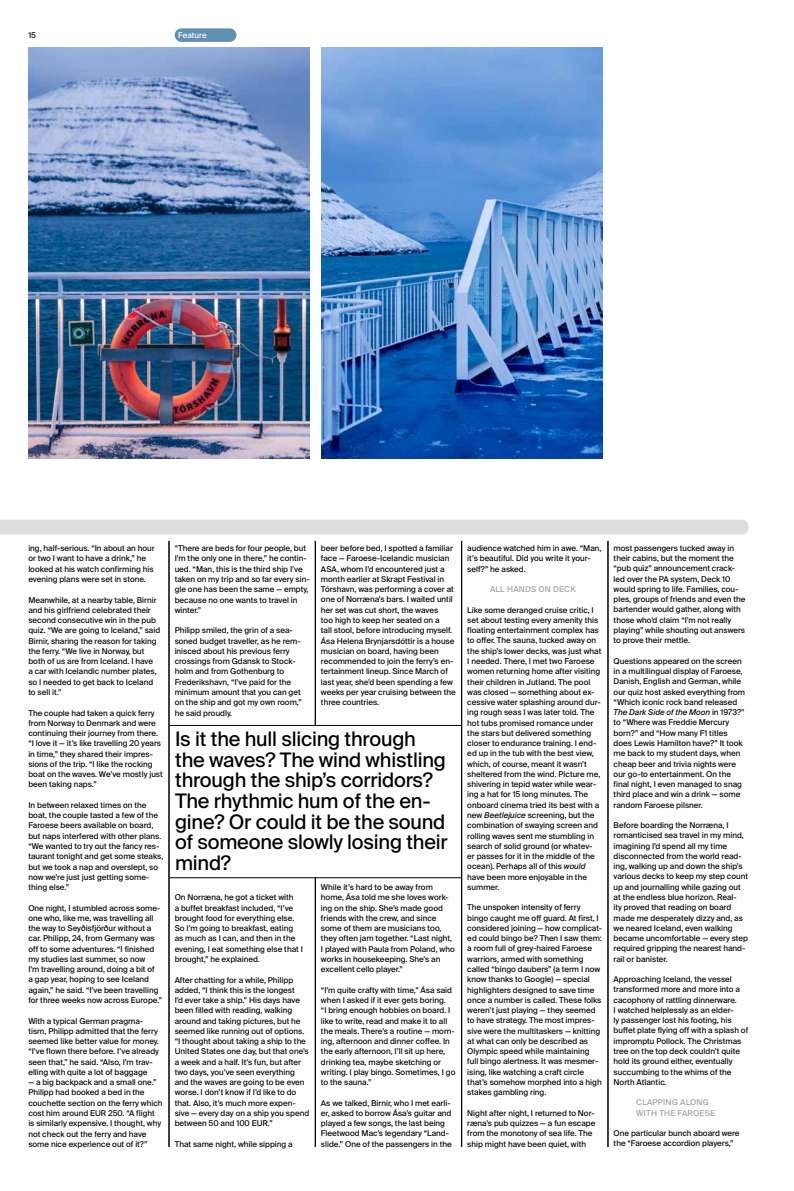
<style>
.page{position:relative;width:794px;height:1191px;background:#fff}
.page>*{position:absolute;margin:0;border:0;box-sizing:border-box;transform-origin:0 0}
.t1{font:20px/20.5px "Suisse Intl";letter-spacing:-.01em;color:#000}
.t2{font:8px/10.3px "Suisse Intl";color:#000}
.t3{font:8px/10.3px "Suisse Intl";letter-spacing:.025em;color:#9d9fa2}
.t4{font:8px "Suisse Intl";color:#fff}
.s1{font-style:italic}
</style>
<div class="page">
<div style="left:175px;top:28px;width:61px;height:14px;background:#6291b4;border-radius:7px"></div>
<hr style="left:169px;top:541px;width:1px;height:605px;background:#000">
<hr style="left:315px;top:541px;width:1px;height:184px;background:#000">
<hr style="left:315px;top:877px;width:1px;height:269px;background:#000">
<hr style="left:461px;top:541px;width:1px;height:605px;background:#000">
<hr style="left:607px;top:541px;width:1px;height:605px;background:#000">
<div style="left:0;top:519px;width:748px;height:15px;background:#dcddde"></div>
<img style="left:28px;top:48px;width:282px;height:411px">
<hr style="left:169px;top:877px;width:293px;height:1px;background:#000">
<hr style="left:169px;top:725px;width:293px;height:1px;background:#000">
<img style="left:321px;top:48px;width:281px;height:411px">
<p class="t2" style="left:28px;top:30px;width:9px">15</p>
<p class="t4" style="left:178px;top:30px;width:30px">Feature</p>
<p class="t2" style="left:28px;top:543px;width:128px">ing, half-serious. “In about an hour or two I want to have a drink,” he looked at his watch confirming his evening plans were set in stone.</p>
<p class="t2" style="left:28px;top:594px;width:133px">Meanwhile, at a nearby table, Birnir and his girlfriend celebrated their second consecutive win in the pub quiz. “We are going to Iceland,” said<br>Birnir, sharing the reason for taking the ferry. “We live in Norway, but both of us are from Iceland. I have<br>a car with Icelandic number plates, so I needed to get back to Iceland to sell it.”</p>
<p class="t2" style="left:28px;top:707px;width:136px">The couple had taken a quick ferry from Norway to Denmark and were continuing their journey from there. “I love it — it’s like travelling 20 years in time,” they shared their impres&shy;sions of the trip. “I like the rocking boat on the waves. We’ve mostly just been taking naps.”</p>
<p class="t2" style="left:28px;top:800px;width:136px">In between relaxed times on the boat, the couple tasted a few of the<br>Faroese beers available on board, but naps interfered with other plans. “We wanted to try out the fancy res&shy;taurant tonight and get some steaks, but we took a nap and overslept, so now we’re just just getting some&shy;thing else.”</p>
<p class="t2" style="left:28px;top:902px;width:135px">One night, I stumbled across some&shy;one who, like me, was travelling all the way to Seyðisfjörður without a car. Philipp, 24, from Germany was off to some adventures. “I finished my studies last summer, so now<br>I’m travelling around, doing a bit of<br>a gap year, hoping to see Iceland again,” he said. “I’ve been travelling for three weeks now across Europe.”</p>
<p class="t2" style="left:28px;top:1015px;width:132px">With a typical German pragma&shy;tism, Philipp admitted that the ferry seemed like better value for money. “I’ve flown there before. I’ve already seen that,” he said. “Also, I’m trav&shy;elling with quite a lot of baggage</p>
<p class="t2" style="left:28px;top:1077px;width:136px">— a big backpack and a small one.” Philipp had booked a bed in the couchette section on the ferry which cost him around EUR 250. “A flight is similarly expensive. I thought, why not check out the ferry and have some nice experience out of it?”</p>
<p class="t2" style="left:175px;top:543px;width:136px">“There are beds for four people, but<br>I’m the only one in there,” he contin&shy;ued. “Man, this is the third ship I’ve taken on my trip and so far every sin&shy;gle one has been the same — empty, because no one wants to travel in winter.”</p>
<p class="t2" style="left:175px;top:625px;width:128px">Philipp smiled, the grin of a sea&shy;soned budget traveller, as he rem&shy;inisced about his previous ferry crossings from Gdansk to Stock&shy;holm and from Gothenburg to<br>Frederikshavn, “I’ve paid for the minimum amount that you can get on the ship and got my own room,” he said proudly.</p>
<p class="t2" style="left:321px;top:543px;width:136px">beer before bed, I spotted a familiar face — Faroese-Icelandic musician ASA, whom I’d encountered just a month earlier at Skrapt Festival in Tórshavn, was performing a cover at one of Norræna’s bars. I waited until her set was cut short, the waves<br>too high to keep her seated on a<br>tall stool, before introducing myself.<br>Ása Helena Brynjarsdóttir is a house musician on board, having been recommended to join the ferry’s en&shy;tertainment lineup. Since March of last year, she’d been spending a few weeks per year cruising between the three countries.</p>
<h1 class="t1" style="left:175px;top:729px;width:274px">Is it the hull slicing through the waves? The wind whistling through the ship’s corridors?<br>The rhythmic hum of the en&shy;gine? Or could it be the sound of someone slowly losing their mind?</h1>
<p class="t2" style="left:175px;top:892px;width:130px">On Norræna, he got a ticket with<br>a buffet breakfast included, “I’ve brought food for everything else.<br>So I’m going to breakfast, eating as much as I can, and then in the evening, I eat something else that I brought,” he explained.</p>
<p class="t2" style="left:175px;top:974px;width:136px">After chatting for a while, Philipp added, “I think this is the longest<br>I’d ever take a ship.” His days have been filled with reading, walking around and taking pictures, but he seemed like running out of options. “I thought about taking a ship to the United States one day, but that one’s a week and a half. It’s fun, but after two days, you’ve seen everything and the waves are going to be even worse. I don’t know if I’d like to do that. Also, it’s much more expen&shy;sive — every day on a ship you spend between 50 and 100 EUR.”</p>
<p class="t2" style="left:175px;top:1138px;width:119px">That same night, while sipping a</p>
<p class="t2" style="left:321px;top:882px;width:135px">While it’s hard to be away from home, Ása told me she loves work&shy;ing on the ship. She’s made good friends with the crew, and since some of them are musicians too, they often jam together. “Last night,<br>I played with Paula from Poland, who works in housekeeping. She’s an excellent cello player.”</p>
<p class="t2" style="left:321px;top:984px;width:136px">“I’m quite crafty with time,” Ása said when I asked if it ever gets boring.<br>“I bring enough hobbies on board. I like to write, read and make it to all the meals. There’s a routine — morn&shy;ing, afternoon and dinner coffee. In the early afternoon, I’ll sit up here, drinking tea, maybe sketching or writing. I play bingo. Sometimes, I go to the sauna.”</p>
<p class="t2" style="left:321px;top:1097px;width:132px">As we talked, Birnir, who I met earli&shy;er, asked to borrow Ása’s guitar and played a few songs, the last being Fleetwood Mac’s legendary “Land&shy;slide.” One of the passengers in the</p>
<p class="t2" style="left:467px;top:543px;width:136px">audience watched him in awe. “Man, it’s beautiful. Did you write it your&shy;self?” he asked.</p>
<p class="t3" style="left:490px;top:584px;width:87px">ALL HANDS ON DECK</p>
<p class="t2" style="left:467px;top:604px;width:136px">Like some deranged cruise critic, I set about testing every amenity this floating entertainment complex has to offer. The sauna, tucked away on the ship’s lower decks, was just what I needed. There, I met two Faroese women returning home after visiting their children in Jutland. The pool was closed — something about ex&shy;cessive water splashing around dur&shy;ing rough seas I was later told. The hot tubs promised romance under the stars but delivered something closer to endurance training. I end&shy;ed up in the tub with the best view, which, of course, meant it wasn’t sheltered from the wind. Picture me, shivering in tepid water while wear&shy;ing a hat for 15 long minutes. The onboard cinema tried its best with a new <span class="s1">Beetlejuice</span> screening, but the combination of swaying screen and rolling waves sent me stumbling in search of solid ground (or whatev&shy;er passes for it in the middle of the ocean). Perhaps all of this <span class="s1">would </span>have been more enjoyable in the summer.</p>
<p class="t2" style="left:467px;top:902px;width:136px">The unspoken intensity of ferry bingo caught me off guard. At first, I considered joining — how complicat&shy;ed could bingo be? Then I saw them: a room full of grey-haired Faroese warriors, armed with something called “bingo daubers” (a term I now know thanks to Google) — special highlighters designed to save time once a number is called. These folks weren’t just playing — they seemed to have strategy. The most impres&shy;sive were the multitaskers — knitting at what can only be described as Olympic speed while maintaining full bingo alertness. It was mesmer&shy;ising, like watching a craft circle that’s somehow morphed into a high stakes gambling ring.</p>
<p class="t2" style="left:467px;top:1107px;width:130px">Night after night, I returned to Nor&shy;ræna’s pub quizzes — a fun escape from the monotony of sea life. The ship might have been quiet, with</p>
<p class="t2" style="left:613px;top:543px;width:133px">most passengers tucked away in their cabins, but the moment the “pub quiz” announcement crack&shy;led over the PA system, Deck 10 would spring to life. Families, cou&shy;ples, groups of friends and even the bartender would gather, along with those who’d claim “I’m not really playing” while shouting out answers to prove their mettle.</p>
<p class="t2" style="left:613px;top:656px;width:133px">Questions appeared on the screen in a multilingual display of Faroese,<br>Danish, English and German, while our quiz host asked everything from “Which iconic rock band released<br><span class="s1">The Dark Side of the Moon</span> in 1973?” to “Where was Freddie Mercury born?” and “How many F1 titles does Lewis Hamilton have?” It took me back to my student days, when cheap beer and trivia nights were our go-to entertainment. On the final night, I even managed to snag third place and win a drink — some random Faroese pilsner.</p>
<p class="t2" style="left:613px;top:820px;width:136px">Before boarding the Norræna, I romanticised sea travel in my mind, imagining I’d spend all my time disconnected from the world read&shy;ing, walking up and down the ship’s various decks to keep my step count up and journalling while gazing out at the endless blue horizon. Real-<br>ity proved that reading on board made me desperately dizzy and, as we neared Iceland, even walking became uncomfortable — every step required gripping the nearest hand&shy;rail or banister.</p>
<p class="t2" style="left:613px;top:974px;width:136px">Approaching Iceland, the vessel transformed more and more into a cacophony of rattling dinnerware.<br>I watched helplessly as an elder-<br>ly passenger lost his footing, his buffet plate flying off with a splash of impromptu Pollock. The Christmas tree on the top deck couldn’t quite hold its ground either, eventually succumbing to the whims of the<br>North Atlantic.</p>
<p class="t3" style="left:636px;top:1097px;width:80px">CLAPPING ALONG<br>WITH THE FAROESE</p>
<p class="t2" style="left:613px;top:1128px;width:127px">One particular bunch aboard were the “Faroese accordion players,”</p>
</div>
